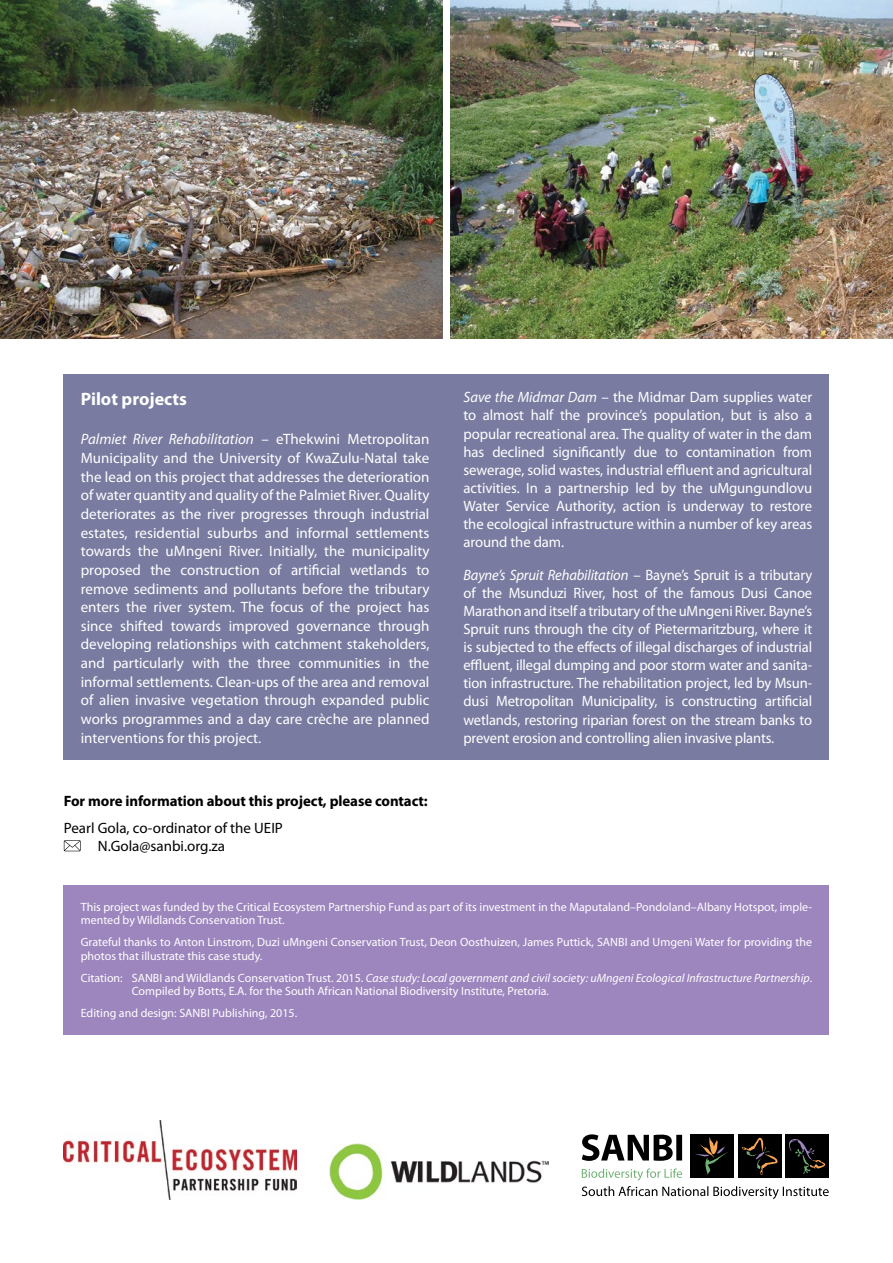
<style>
.page{position:relative;width:893px;height:1263px;background:#fff}
.page>*{position:absolute;margin:0;border:0;box-sizing:border-box;transform-origin:0 0}
.t1{font:700 18px "Myriad Pro";color:#fff}
.t2{font:15px/18.6px "Myriad Pro";letter-spacing:-.005em;color:#fff;text-align:justify}
.t3{font:15px/18px "Myriad Pro";color:#000}
.t4{font:700 15px "Myriad Pro";letter-spacing:-.005em;color:#000}
.t5{font:12px/13.5px "Myriad Pro";color:#fff}
.s1{font-style:italic}
</style>
<div class="page">
<svg style="left:582px;top:1168px;width:100px;height:12px"></svg>
<svg style="left:582px;top:1134px;width:100px;height:27px"></svg>
<div style="left:690px;top:1134px;width:44px;height:44px;background:#000"></div>
<svg style="left:695px;top:1137px;width:33px;height:38px"></svg>
<div style="left:785px;top:1134px;width:44px;height:44px;background:#000"></div>
<svg style="left:789px;top:1139px;width:36px;height:35px"></svg>
<div style="left:738px;top:1134px;width:43px;height:44px;background:#000"></div>
<svg style="left:742px;top:1138px;width:36px;height:37px"></svg>
<svg style="left:582px;top:1186px;width:247px;height:13px"></svg>
<img style="left:64px;top:1120px;width:233px;height:79px">
<img style="left:330px;top:1143px;width:218px;height:56px">
<div style="left:64px;top:885px;width:765px;height:149px;background:#9d85be"></div>
<svg style="left:64px;top:840px;width:17px;height:11px"></svg>
<div style="left:64px;top:374px;width:765px;height:385px;background:#797ba0"></div>
<img style="left:451px;top:0;width:442px;height:338px">
<img style="left:0;top:0;width:442px;height:338px">
<p class="t1" style="left:81px;top:387px;width:108px">Pilot projects</p>
<p class="t2" style="left:81px;top:430px;width:350px"><span class="s1">Palmiet River Rehabilitation</span> – eThekwini Metropolitan Municipality and the University of KwaZulu-Natal take the lead on this project that addresses the deterioration of water quantity and quality of the Palmiet River. Quality deteriorates as the river progresses through industrial estates, residential suburbs and informal settlements towards the uMngeni River. Initially, the municipality proposed the construction of artificial wetlands to remove sediments and pollutants before the tributary enters the river system. The focus of the project has since shifted towards improved governance through developing relationships with catchment stakeholders, and particularly with the three communities in the informal settlements. Clean-ups of the area and removal of alien invasive vegetation through expanded public works programmes and a day care crèche are planned interventions for this project.</p>
<p class="t4" style="left:64px;top:791px;width:366px">For more information about this project, please contact:</p>
<p class="t3" style="left:98px;top:818px;width:187px;text-indent:-34px">Pearl Gola, co-ordinator of the UEIP<br>N.Gola@sanbi.org.za</p>
<p class="t2" style="left:463px;top:388px;width:350px;line-height:18px"><span class="s1">Save the Midmar Dam</span> – the Midmar Dam supplies water to almost half the province’s population, but is also a popular recreational area. The quality of water in the dam has declined significantly due to contamination from sewerage, solid wastes, industrial effluent and agricultural activities. In a partnership led by the uMgungundlovu Water Service Authority, action is underway to restore the ecological infrastructure within a number of key areas around the dam.</p>
<p class="t2" style="left:463px;top:565px;width:350px;line-height:18.1px"><span class="s1">Bayne’s Spruit Rehabilitation</span> – Bayne’s Spruit is a tributary of the Msunduzi River, host of the famous Dusi Canoe Marathon and itself a tributary of the uMngeni River. Bayne’s Spruit runs through the city of Pietermaritzburg, where it is subjected to the effects of illegal discharges of industrial effluent, illegal dumping and poor storm water and sanita&shy;tion infrastructure. The rehabilitation project, led by Msun&shy;dusi Metropolitan Municipality, is constructing artificial wetlands, restoring riparian forest on the stream banks to prevent erosion and controlling alien invasive plants.</p>
<p class="t5" style="left:81px;top:900px;width:733px">This project was funded by the Critical Ecosystem Partnership Fund as part of its investment in the Maputaland–Pondoland–Albany Hotspot, imple&shy;mented by Wildlands Conservation Trust.</p>
<p class="t5" style="left:81px;top:935px;width:733px">Grateful thanks to Anton Linstrom, Duzi uMngeni Conservation Trust, Deon Oosthuizen, James Puttick, SANBI and Umgeni Water for providing the photos that illustrate this case study.</p>
<p class="t5" style="left:132px;top:971px;width:682px;text-indent:-51px">Citation: SANBI and Wildlands Conservation Trust. 2015. <span class="s1">Case study: Local government and civil society: uMngeni Ecological Infrastructure Partnership</span>.<br>Compiled by Botts, E.A. for the South African National Biodiversity Institute, Pretoria.</p>
<p class="t5" style="left:81px;top:1006px;width:218px">Editing and design: SANBI Publishing, 2015.</p>
</div>
